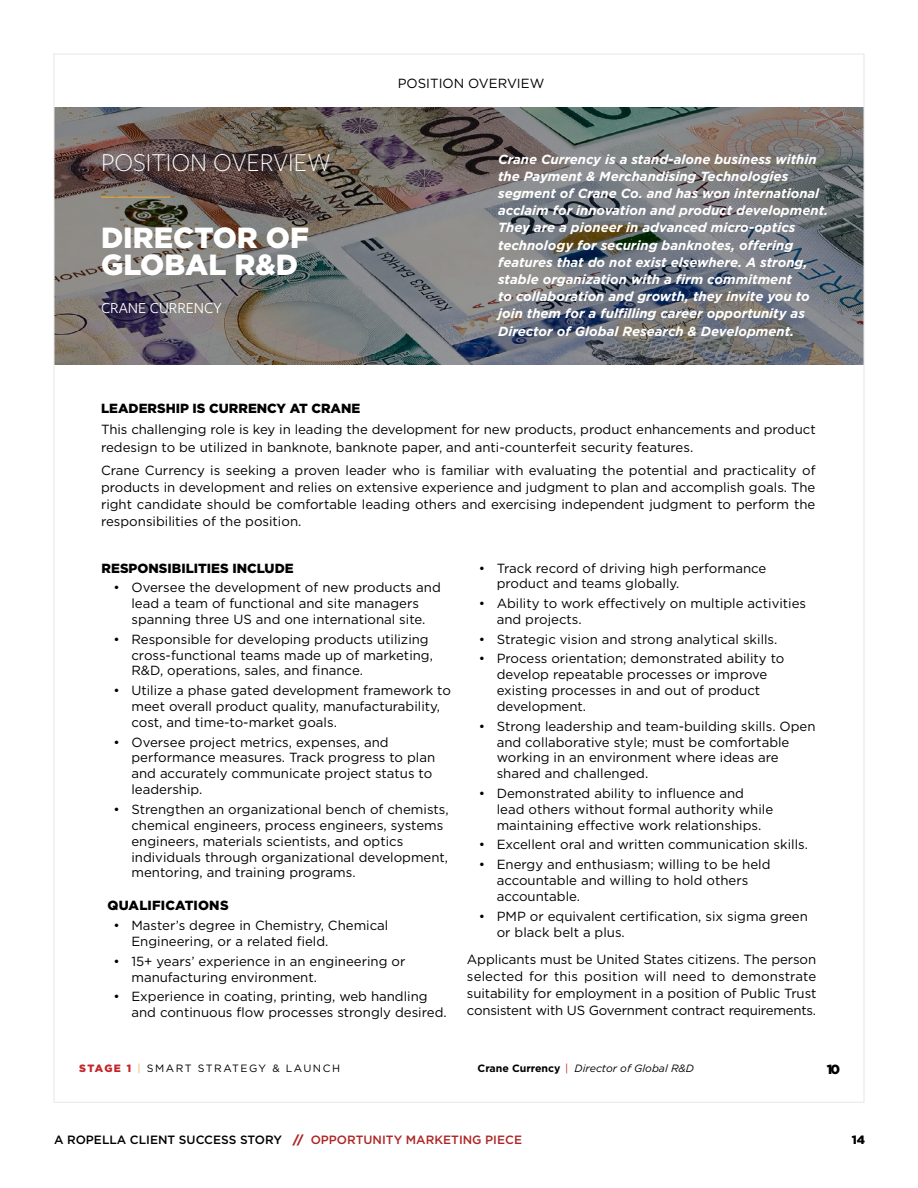
<style>
.page{position:relative;width:918px;height:1188px;background:#fff}
.page>*{position:absolute;margin:0;border:0;box-sizing:border-box;transform-origin:0 0}
.t1{font:900 29.1px/26.4px "Gotham";color:#fff}
.t2{font:300 26.85px "Freight Sans Pro";color:#fff}
.t3{font:15.9px "Freight Sans Pro";color:#fff}
.t4{font:13.2px/15.9px "Gotham";color:#000}
.t5{font:italic 700 13.2px/17.2px "Gotham";color:#fff}
.t6{font:900 13.2px "Gotham";color:#000}
.t7{font:500 12px "Gotham";color:#000}
.t8{font:900 12px "Gotham";color:#000}
.t9{font:italic 10.65px "Gotham";color:#000}
.t10{font:10.65px "Gotham";letter-spacing:.14em;color:#000}
.t11{font:900 10.65px "Gotham";letter-spacing:.11em;color:#c42428}
.s1{font-weight:700;font-style:normal}
.s2{font-style:normal;color:#c42428}
.s3{color:#efb047}
.s4{font-weight:900;color:#ae2524}
.s5{color:#ae2524}
</style>
<div class="page">
<img style="left:56px;top:107px;width:806px;height:258px">
<hr style="left:101px;top:197px;width:69px;height:1px;background:#dba241">
<h2 class="t2" style="left:101px;top:145px;width:231px">POSITION OVERVIEW</h2>
<h1 class="t1" style="left:101px;top:224px;width:209px">DIRECTOR OF<br>GLOBAL R&amp;D</h1>
<p class="t3" style="left:101px;top:297px;width:122px">CRANE CURRENCY</p>
<p class="t4" style="left:398px;top:76px;width:148px">POSITION OVERVIEW</p>
<p class="t5" style="left:498px;top:150px;width:332px">Crane Currency is a stand-alone business within the Payment &amp; Merchandising Technologies segment of Crane Co. and has won international acclaim for innovation and product development.<br>They are a pioneer in advanced micro-optics technology for securing banknotes, offering features that do not exist elsewhere. A strong, stable organization with a firm commitment<br>to collaboration and growth, they invite you to join them for a fulfilling career opportunity as Director of Global Research &amp; Development.</p>
<p class="t6" style="left:101px;top:400px;width:261px">LEADERSHIP IS CURRENCY AT CRANE</p>
<p class="t4" style="left:101px;top:421px;width:716px;line-height:17.2px">This challenging role is key in leading the development for new products, product enhancements and product redesign to be utilized in banknote, banknote paper, and anti-counterfeit security features.</p>
<p class="t4" style="left:101px;top:461px;width:716px;line-height:17.2px;text-align:justify">Crane Currency is seeking a proven leader who is familiar with evaluating the potential and practicality of products in development and relies on extensive experience and judgment to plan and accomplish goals. The right candidate should be comfortable leading others and exercising independent judgment to perform the responsibilities of the position.</p>
<p class="t6" style="left:102px;top:559px;width:194px">RESPONSIBILITIES INCLUDE</p>
<p class="t4" style="left:114px;top:579px;width:329px;text-align:center">• Oversee the development of new products and lead a team of functional and site managers spanning three US and one international site.</p>
<p class="t4" style="left:131px;top:631px;width:303px;text-indent:-18px">• Responsible for developing products utilizing cross-functional teams made up of marketing,<br>R&amp;D, operations, sales, and finance.</p>
<p class="t4" style="left:131px;top:682px;width:321px;text-indent:-18px">• Utilize a phase gated development framework to meet overall product quality, manufacturability, cost, and time-to-market goals.</p>
<p class="t4" style="left:131px;top:734px;width:305px;text-indent:-18px">• Oversee project metrics, expenses, and performance measures. Track progress to plan and accurately communicate project status to leadership.</p>
<p class="t4" style="left:131px;top:801px;width:319px;text-indent:-18px">• Strengthen an organizational bench of chemists, chemical engineers, process engineers, systems engineers, materials scientists, and optics individuals through organizational development, mentoring, and training programs.</p>
<p class="t6" style="left:108px;top:897px;width:123px">QUALIFICATIONS</p>
<p class="t4" style="left:131px;top:917px;width:259px;text-indent:-18px">• Master’s degree in Chemistry, Chemical<br>Engineering, or a related field.</p>
<p class="t4" style="left:131px;top:953px;width:275px;text-indent:-18px">• 15+ years’ experience in an engineering or manufacturing environment.</p>
<p class="t4" style="left:131px;top:988px;width:317px;text-indent:-18px">• Experience in coating, printing, web handling and continuous flow processes strongly desired.</p>
<p class="t4" style="left:497px;top:560px;width:271px;text-indent:-18px">• Track record of driving high performance product and teams globally.</p>
<p class="t4" style="left:497px;top:595px;width:311px;text-indent:-18px">• Ability to work effectively on multiple activities and projects.</p>
<p class="t4" style="left:479px;top:631px;width:300px">• Strategic vision and strong analytical skills.</p>
<p class="t4" style="left:497px;top:650px;width:289px;text-indent:-18px">• Process orientation; demonstrated ability to develop repeatable processes or improve existing processes in and out of product development.</p>
<p class="t4" style="left:497px;top:718px;width:320px;text-indent:-18px">• Strong leadership and team-building skills. Open and collaborative style; must be comfortable working in an environment where ideas are shared and challenged.</p>
<p class="t4" style="left:497px;top:785px;width:278px;text-indent:-18px">• Demonstrated ability to influence and lead others without formal authority while maintaining effective work relationships.</p>
<p class="t4" style="left:479px;top:837px;width:331px">• Excellent oral and written communication skills.</p>
<p class="t4" style="left:497px;top:856px;width:275px;text-indent:-18px">• Energy and enthusiasm; willing to be held accountable and willing to hold others accountable.</p>
<p class="t4" style="left:497px;top:908px;width:313px;text-indent:-18px">• PMP or equivalent certification, six sigma green or black belt a plus.</p>
<p class="t4" style="left:467px;top:950px;width:351px;line-height:17.2px;text-align:justify">Applicants must be United States citizens. The person selected for this position will need to demonstrate suitability for employment in a position of Public Trust consistent with US Government contract requirements.</p>
<p class="t11" style="left:79px;top:1061px;width:54px">STAGE 1</p>
<p class="t9" style="left:478px;top:1061px;width:218px"><span class="s1">Crane Currency</span> <span class="s2">|</span> Director of Global R&amp;D</p>
<p class="t6" style="left:827px;top:1060px;width:15px">10</p>
<p class="t10" style="left:138px;top:1061px;width:204px"><span class="s3">|</span> SMART STRATEGY &amp; LAUNCH</p>
<p class="t7" style="left:54px;top:1132px;width:470px">A ROPELLA CLIENT SUCCESS STORY <span class="s4">//</span> <span class="s5">OPPORTUNITY MARKETING PIECE</span></p>
<p class="t8" style="left:852px;top:1131px;width:15px">14</p>
</div>
